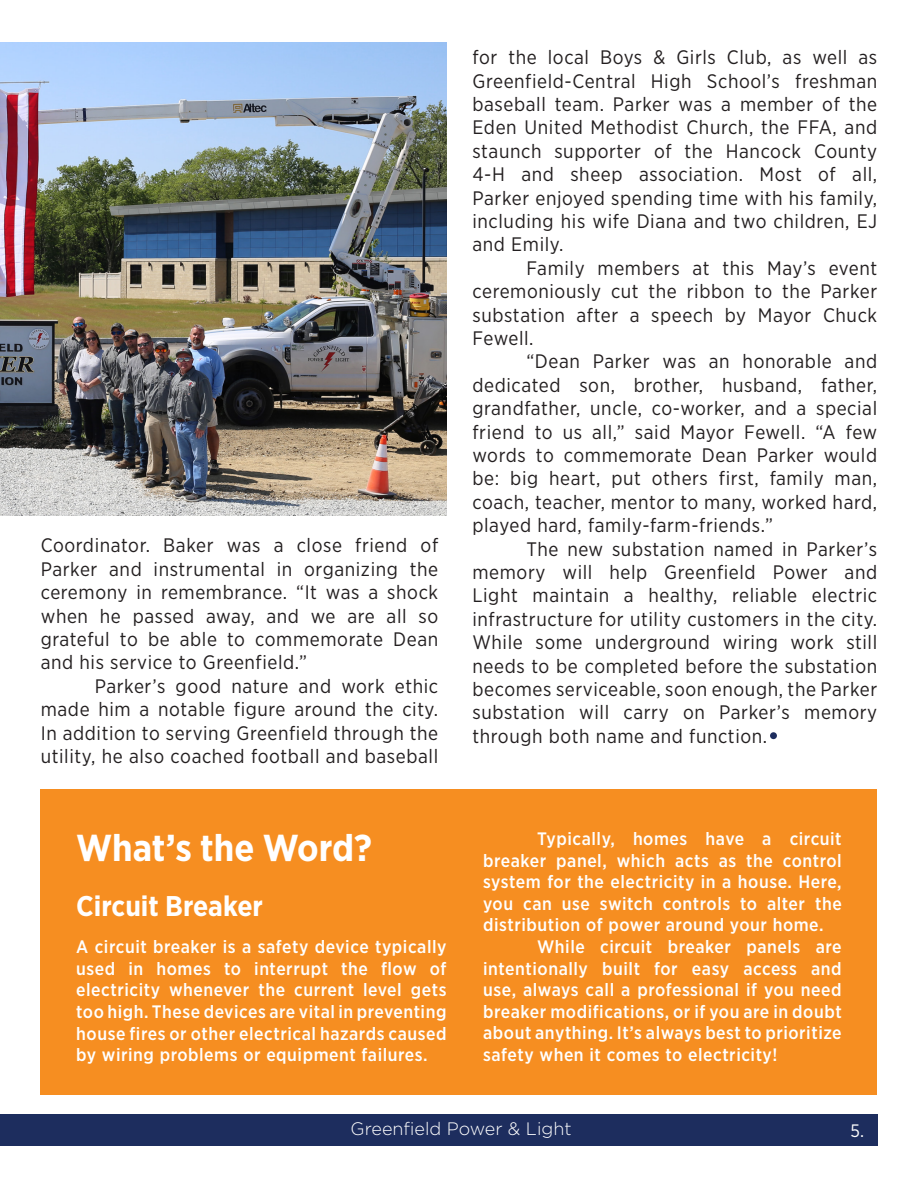
<style>
.page{position:relative;width:918px;height:1188px;background:#fff}
.page>*{position:absolute;margin:0;border:0;box-sizing:border-box;transform-origin:0 0}
.t1{font:700 37.5px "Gotham Narrow";color:#fff}
.t2{font:700 28.5px "Gotham Narrow";color:#fff}
.t3{font:19.5px/23.4px "Gotham Narrow";letter-spacing:.03em;color:#231f20;text-align:justify}
.t4{font:500 18px/21.6px "Gotham Narrow";letter-spacing:.03em;color:#fff;text-align:justify}
.t5{font:300 18px "Gotham";color:#fff}
.t6{font:18px "Gotham Narrow";color:#fff}
</style>
<div class="page">
<div style="left:0;top:1114px;width:877px;height:32px;background:#1d2d5e"></div>
<img style="left:0;top:42px;width:447px;height:473px">
<div style="left:41px;top:789px;width:836px;height:306px;background:#f68e21"></div>
<div style="left:770px;top:732px;width:7px;height:7px;background:#1d2d5e;border-radius:50%"></div>
<p class="t3" style="left:41px;top:533px;width:399px">Coordinator. Baker was a close friend of Parker and instrumental in organizing the ceremony in remembrance. “It was a shock when he passed away, and we are all so grateful to be able to commemorate Dean and his service to Greenfield.”</p>
<p class="t3" style="left:41px;top:674px;width:399px;text-indent:54px">Parker’s good nature and work ethic made him a notable figure around the city.<br>In addition to serving Greenfield through the utility, he also coached football and baseball</p>
<p class="t1" style="left:76px;top:823px;width:297px">What’s the Word?</p>
<p class="t2" style="left:76px;top:888px;width:188px">Circuit Breaker</p>
<p class="t4" style="left:76px;top:936px;width:372px">A circuit breaker is a safety device typically used in homes to interrupt the flow of electricity whenever the current level gets too high. These devices are vital in preventing house fires or other electrical hazards caused by wiring problems or equipment failures.</p>
<p class="t3" style="left:472px;top:45px;width:406px">for the local Boys &amp; Girls Club, as well as Greenfield-Central High School’s freshman baseball team. Parker was a member of the Eden United Methodist Church, the FFA, and staunch supporter of the Hancock County 4-H and sheep association. Most of all, Parker enjoyed spending time with his family, including his wife Diana and two children, EJ and Emily.</p>
<p class="t3" style="left:472px;top:256px;width:406px;text-indent:54px">Family members at this May’s event ceremoniously cut the ribbon to the Parker substation after a speech by Mayor Chuck Fewell.</p>
<p class="t3" style="left:472px;top:349px;width:406px;text-indent:54px">“Dean Parker was an honorable and dedicated son, brother, husband, father, grandfather, uncle, co-worker, and a special friend to us all,” said Mayor Fewell. “A few words to commemorate Dean Parker would be: big heart, put others first, family man, coach, teacher, mentor to many, worked hard, played hard, family-farm-friends.”</p>
<p class="t3" style="left:472px;top:537px;width:406px;text-indent:54px">The new substation named in Parker’s memory will help Greenfield Power and Light maintain a healthy, reliable electric infrastructure for utility customers in the city.<br>While some underground wiring work still needs to be completed before the substation becomes serviceable, soon enough, the Parker substation will carry on Parker’s memory through both name and function.</p>
<p class="t4" style="left:483px;top:828px;width:360px;text-indent:54px">Typically, homes have a circuit breaker panel, which acts as the control system for the electricity in a house. Here, you can use switch controls to alter the distribution of power around your home.</p>
<p class="t4" style="left:483px;top:936px;width:360px;text-indent:54px">While circuit breaker panels are intentionally built for easy access and use, always call a professional if you need breaker modifications, or if you are in doubt about anything. It’s always best to prioritize safety when it comes to electricity!</p>
<p class="t5" style="left:351px;top:1117px;width:223px">Greenfield Power &amp; Light</p>
<p class="t6" style="left:851px;top:1119px;width:15px">5.</p>
</div>
